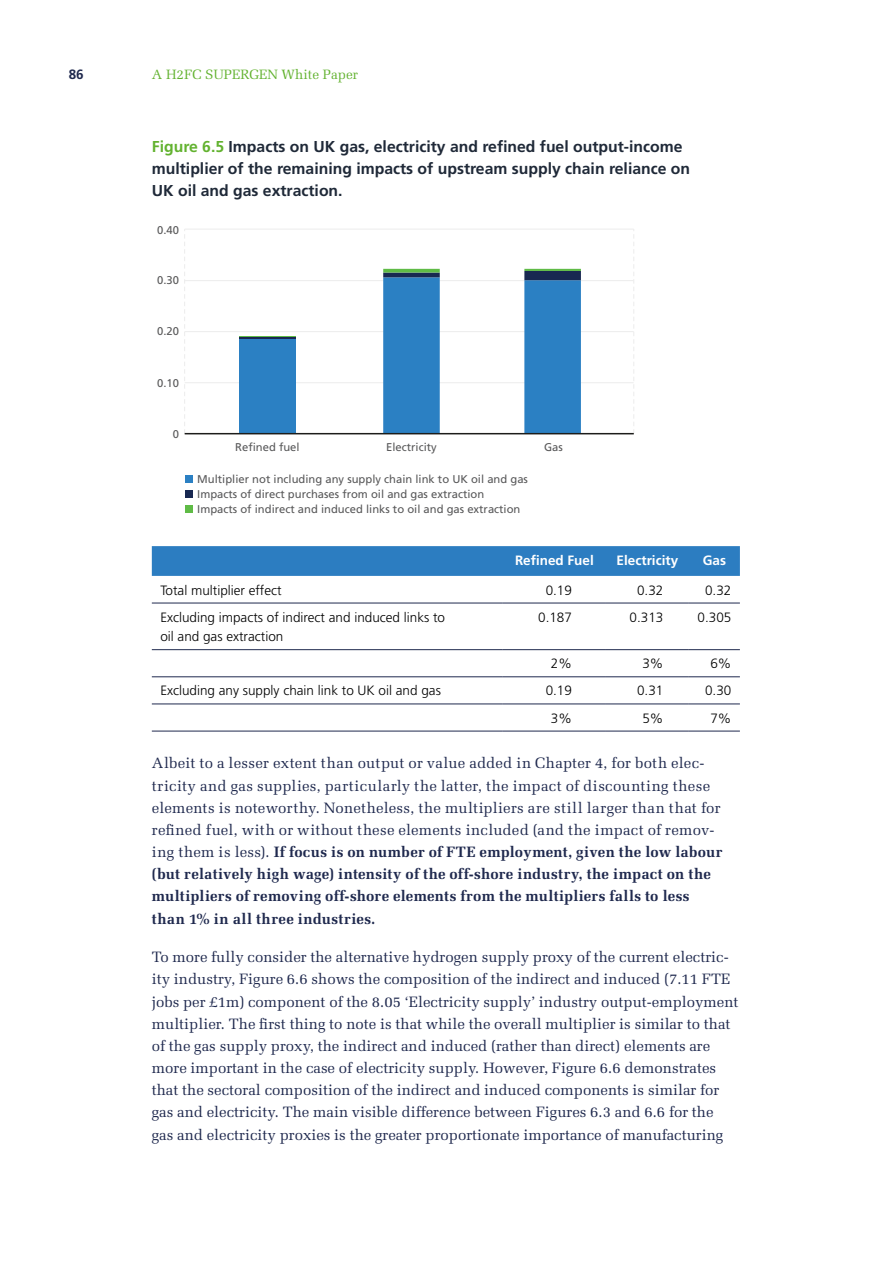
<style>
.page{position:relative;width:893px;height:1263px;background:#fff}
.page>*{position:absolute;margin:0;border:0;box-sizing:border-box;transform-origin:0 0}
.t1{font:700 15.75px/22.2px "Frutiger LT Std";color:#1f2938}
.t2{font:15px/22.2px "Melior LT Std";color:#1f294e}
.t3{font:300 13.5px/19.5px "Frutiger LT Std";color:#000}
.t4{font:700 13.5px "Frutiger LT Std";color:#fff}
.t5{font:13.5px "Melior LT Std";color:#62b22f}
.t6{font:700 13.5px "Frutiger LT Std";color:#1f294e}
.t7{font:11.25px/15px "Frutiger LT Std";color:#59595a}
.s1{color:#62b22f}
.s2{font-weight:700}
</style>
<div class="page">
<svg style="left:184px;top:229px;width:1px;height:205px"></svg>
<svg style="left:633px;top:230px;width:1px;height:203px"></svg>
<div style="left:185px;top:475px;width:8px;height:8px;background:#2b80c3"></div>
<div style="left:185px;top:490px;width:8px;height:8px;background:#182851"></div>
<div style="left:185px;top:505px;width:8px;height:8px;background:#5fbb46"></div>
<hr style="left:185px;top:382px;width:449px;height:1px;background:#ececec">
<hr style="left:185px;top:331px;width:449px;height:1px;background:#ececec">
<hr style="left:185px;top:280px;width:449px;height:1px;background:#ececec">
<hr style="left:185px;top:229px;width:449px;height:1px;background:#ececec">
<svg style="left:383px;top:271px;width:198px;height:162px"></svg>
<hr style="left:383px;top:269px;width:57px;height:3px;background:#5fbb46">
<hr style="left:524px;top:269px;width:57px;height:2px;background:#5fbb46">
<div style="left:239px;top:339px;width:57px;height:95px;background:#2b80c3"></div>
<hr style="left:239px;top:337px;width:57px;height:2px;background:#182851">
<hr style="left:239px;top:336px;width:57px;height:1px;background:#5fbb46">
<hr style="left:185px;top:433px;width:449px;height:1px;background:#1d1d1b">
<div style="left:152px;top:546px;width:588px;height:30px;background:#2c7dc1"></div>
<hr style="left:152px;top:603px;width:351px;height:1px;background:#1f294e">
<hr style="left:152px;top:731px;width:351px;height:1px;background:#1f294e">
<hr style="left:503px;top:731px;width:103px;height:1px;background:#1f294e">
<hr style="left:606px;top:731px;width:83px;height:1px;background:#1f294e">
<hr style="left:689px;top:731px;width:51px;height:1px;background:#1f294e">
<hr style="left:503px;top:603px;width:103px;height:1px;background:#1f294e">
<hr style="left:606px;top:603px;width:83px;height:1px;background:#1f294e">
<hr style="left:689px;top:603px;width:51px;height:1px;background:#1f294e">
<hr style="left:152px;top:649px;width:351px;height:1px;background:#1f294e">
<hr style="left:503px;top:649px;width:103px;height:1px;background:#1f294e">
<hr style="left:606px;top:649px;width:83px;height:1px;background:#1f294e">
<hr style="left:689px;top:649px;width:51px;height:1px;background:#1f294e">
<hr style="left:152px;top:676px;width:351px;height:1px;background:#1f294e">
<hr style="left:503px;top:676px;width:103px;height:1px;background:#1f294e">
<hr style="left:606px;top:676px;width:83px;height:1px;background:#1f294e">
<hr style="left:689px;top:676px;width:51px;height:1px;background:#1f294e">
<hr style="left:152px;top:704px;width:351px;height:1px;background:#1f294e">
<hr style="left:503px;top:704px;width:103px;height:1px;background:#1f294e">
<hr style="left:606px;top:704px;width:83px;height:1px;background:#1f294e">
<hr style="left:689px;top:704px;width:51px;height:1px;background:#1f294e">
<p class="t6" style="left:69px;top:66px;width:17px">86</p>
<p class="t5" style="left:152px;top:66px;width:208px">A H2FC SUPERGEN White Paper</p>
<p class="t1" style="left:152px;top:136px;width:540px"><span class="s1">Figure 6.5</span> Impacts on UK gas, electricity and refined fuel output-income multiplier of the remaining impacts of upstream supply chain reliance on<br>UK oil and gas extraction.</p>
<p class="t7" style="left:157px;top:222px;width:23px">0.40</p>
<p class="t7" style="left:157px;top:273px;width:23px">0.30</p>
<p class="t7" style="left:157px;top:324px;width:23px">0.20</p>
<p class="t7" style="left:157px;top:375px;width:23px">0.10</p>
<p class="t7" style="left:173px;top:427px;width:8px">0</p>
<p class="t7" style="left:235px;top:440px;width:66px">Refined fuel</p>
<p class="t7" style="left:386px;top:440px;width:52px">Electricity</p>
<p class="t7" style="left:544px;top:440px;width:20px">Gas</p>
<p class="t7" style="left:197px;top:471px;width:332px">Multiplier not including any supply chain link to UK oil and gas<br>Impacts of direct purchases from oil and gas extraction<br>Impacts of indirect and induced links to oil and gas extraction</p>
<p class="t4" style="left:515px;top:552px;width:80px">Refined Fuel</p>
<p class="t4" style="left:617px;top:552px;width:63px">Electricity</p>
<p class="t4" style="left:703px;top:552px;width:25px">Gas</p>
<p class="t3" style="left:160px;top:580px;width:123px">Total multiplier effect</p>
<p class="t3" style="left:546px;top:580px;width:28px">0.19</p>
<p class="t3" style="left:637px;top:580px;width:28px">0.32</p>
<p class="t3" style="left:705px;top:580px;width:28px">0.32</p>
<p class="t3" style="left:160px;top:607px;width:286px">Excluding impacts of indirect and induced links to oil and gas extraction</p>
<p class="t3" style="left:538px;top:607px;width:35px">0.187</p>
<p class="t3" style="left:630px;top:607px;width:35px">0.313</p>
<p class="t3" style="left:698px;top:607px;width:35px">0.305</p>
<p class="t3" style="left:551px;top:654px;width:23px">2%</p>
<p class="t3" style="left:642px;top:654px;width:23px">3%</p>
<p class="t3" style="left:710px;top:654px;width:23px">6%</p>
<p class="t3" style="left:160px;top:681px;width:282px">Excluding any supply chain link to UK oil and gas</p>
<p class="t3" style="left:546px;top:681px;width:28px">0.19</p>
<p class="t3" style="left:637px;top:681px;width:28px">0.31</p>
<p class="t3" style="left:705px;top:681px;width:28px">0.30</p>
<p class="t3" style="left:551px;top:708px;width:23px">3%</p>
<p class="t3" style="left:642px;top:708px;width:23px">5%</p>
<p class="t3" style="left:710px;top:708px;width:23px">7%</p>
<p class="t2" style="left:152px;top:752px;width:572px">Albeit to a lesser extent than output or value added in Chapter 4, for both elec&shy;tricity and gas supplies, particularly the latter, the impact of discounting these elements is noteworthy. Nonetheless, the multipliers are still larger than that for refined fuel, with or without these elements included (and the impact of remov&shy;ing them is less). <span class="s2">If focus is on number of FTE employment, given the low labour (but relatively high wage) intensity of the off-shore industry, the impact on the multipliers of removing off-shore elements from the multipliers falls to less than 1% in all three industries.</span></p>
<p class="t2" style="left:152px;top:946px;width:588px">To more fully consider the alternative hydrogen supply proxy of the current electric&shy;ity industry, Figure 6.6 shows the composition of the indirect and induced (7.11 FTE jobs per £1m) component of the 8.05 ‘Electricity supply’ industry output-employment multiplier. The first thing to note is that while the overall multiplier is similar to that of the gas supply proxy, the indirect and induced (rather than direct) elements are more important in the case of electricity supply. However, Figure 6.6 demonstrates that the sectoral composition of the indirect and induced components is similar for gas and electricity. The main visible difference between Figures 6.3 and 6.6 for the gas and electricity proxies is the greater proportionate importance of manufacturing</p>
</div>
